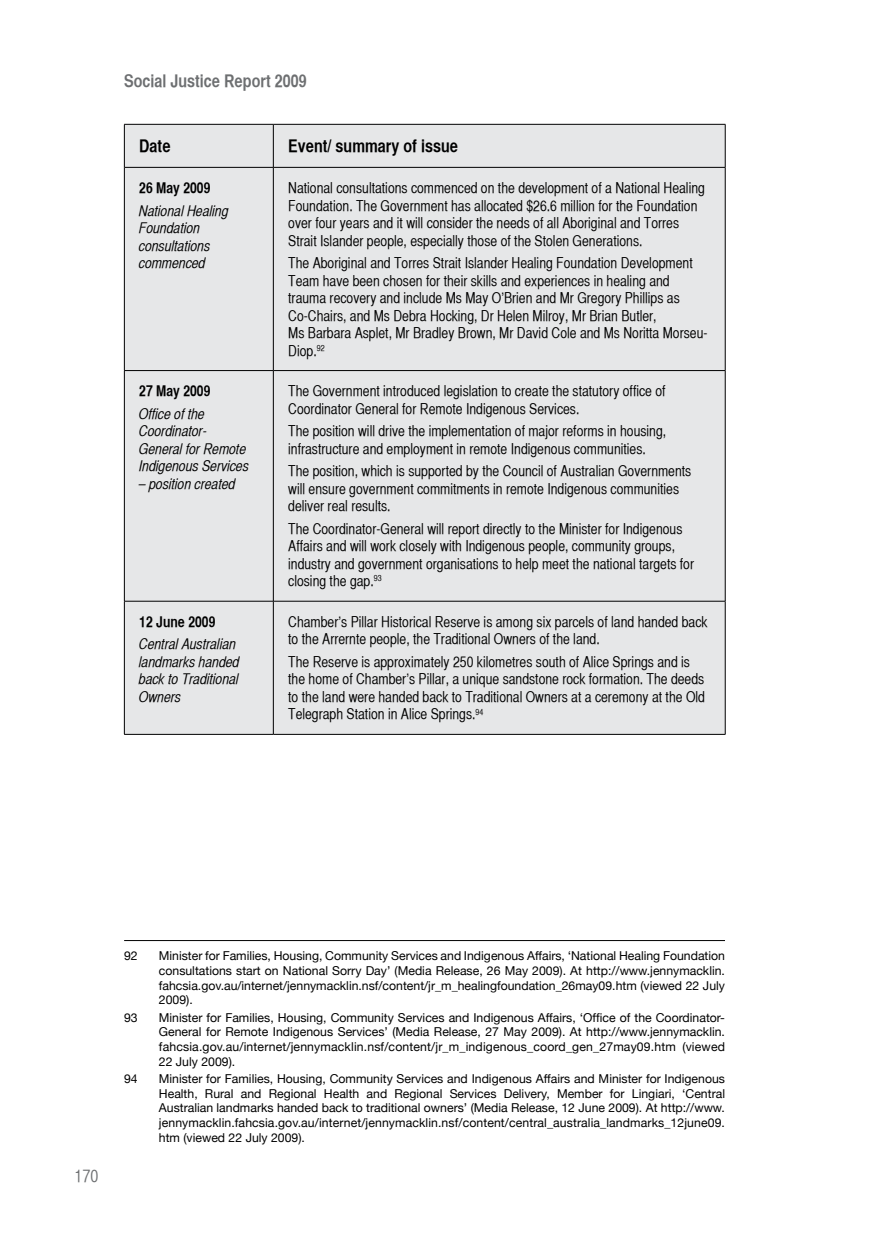
<style>
.page{position:relative;width:874px;height:1241px;background:#fff}
.page>*{position:absolute;margin:0;border:0;box-sizing:border-box;transform-origin:0 0}
.t1{font:17.5px "Helvetica CY Bold";color:#000}
.t2{font:17.5px "Helvetica CY Bold";color:#6d6f71}
.t3{font:17.5px "Helvetica CY Plain";color:#6d6f71}
.t4{font:14.88px/17.5px "Helvetica CY Plain";color:#000}
.t5{font:14.88px/17.5px "Helvetica CY Oblique";color:#000}
.t6{font:14.88px "Helvetica CY Bold";color:#000}
.t7{font:12.25px/14.7px "Helvetica Neue";color:#000;text-align:justify}
</style>
<div class="page">
<div style="left:125px;top:125px;width:599px;height:609px;background:#e6e7e8"></div>
<hr style="left:273px;top:124px;width:1px;height:43px;background:#000">
<hr style="left:273px;top:167px;width:1px;height:203px;background:#000">
<hr style="left:273px;top:371px;width:1px;height:230px;background:#000">
<hr style="left:273px;top:601px;width:1px;height:133px;background:#000">
<hr style="left:124px;top:124px;width:149px;height:1px;background:#000">
<hr style="left:124px;top:124px;width:1px;height:43px;background:#000">
<hr style="left:273px;top:124px;width:452px;height:1px;background:#000">
<hr style="left:724px;top:124px;width:1px;height:43px;background:#000">
<hr style="left:124px;top:167px;width:149px;height:1px;background:#000">
<hr style="left:273px;top:167px;width:451px;height:1px;background:#000">
<hr style="left:124px;top:167px;width:1px;height:203px;background:#000">
<hr style="left:724px;top:167px;width:1px;height:203px;background:#000">
<hr style="left:124px;top:370px;width:149px;height:1px;background:#000">
<hr style="left:124px;top:371px;width:1px;height:230px;background:#000">
<hr style="left:273px;top:370px;width:452px;height:1px;background:#000">
<hr style="left:724px;top:371px;width:1px;height:230px;background:#000">
<hr style="left:124px;top:601px;width:149px;height:1px;background:#000">
<hr style="left:124px;top:601px;width:1px;height:133px;background:#000">
<hr style="left:273px;top:601px;width:452px;height:1px;background:#000">
<hr style="left:724px;top:601px;width:1px;height:133px;background:#000">
<hr style="left:124px;top:734px;width:149px;height:1px;background:#000">
<hr style="left:273px;top:734px;width:452px;height:1px;background:#000">
<hr style="left:124px;top:940px;width:600px;height:1px;background:#000">
<p class="t2" style="left:124px;top:70px;width:184px">Social Justice Report 2009</p>
<p class="t1" style="left:139px;top:135px;width:33px">Date</p>
<p class="t1" style="left:288px;top:135px;width:171px">Event/ summary of issue</p>
<p class="t6" style="left:139px;top:179px;width:73px">26 May 2009</p>
<p class="t5" style="left:139px;top:201px;width:91px">National Healing<br>Foundation consultations commenced</p>
<p class="t4" style="left:288px;top:179px;width:418px">National consultations commenced on the development of a National Healing Foundation. The Government has allocated $26.6 million for the Foundation over four years and it will consider the needs of all Aboriginal and Torres Strait Islander people, especially those of the Stolen Generations.</p>
<p class="t4" style="left:288px;top:254px;width:420px">The Aboriginal and Torres Strait Islander Healing Foundation Development Team have been chosen for their skills and experiences in healing and trauma recovery and include Ms May O’Brien and Mr Gregory Phillips as Co-Chairs, and Ms Debra Hocking, Dr Helen Milroy, Mr Brian Butler,<br>Ms Barbara Asplet, Mr Bradley Brown, Mr David Cole and Ms Noritta Morseu-Diop.<sup>92</sup></p>
<p class="t6" style="left:139px;top:382px;width:73px">27 May 2009</p>
<p class="t5" style="left:139px;top:405px;width:111px">Office of the<br>Coordinator-<br>General for Remote<br>Indigenous Services</p>
<p class="t5" style="left:139px;top:475px;width:98px">– position created</p>
<p class="t6" style="left:139px;top:612px;width:78px">12 June 2009</p>
<p class="t5" style="left:139px;top:635px;width:102px">Central Australian landmarks handed back to Traditional<br>Owners</p>
<p class="t4" style="left:288px;top:382px;width:378px">The Government introduced legislation to create the statutory office of<br>Coordinator General for Remote Indigenous Services.</p>
<p class="t4" style="left:288px;top:422px;width:379px">The position will drive the implementation of major reforms in housing, infrastructure and employment in remote Indigenous communities.</p>
<p class="t4" style="left:288px;top:462px;width:404px">The position, which is supported by the Council of Australian Governments will ensure government commitments in remote Indigenous communities deliver real results.</p>
<p class="t4" style="left:288px;top:519px;width:407px">The Coordinator-General will report directly to the Minister for Indigenous Affairs and will work closely with Indigenous people, community groups, industry and government organisations to help meet the national targets for closing the gap.<sup>93</sup></p>
<p class="t4" style="left:288px;top:613px;width:420px">Chamber’s Pillar Historical Reserve is among six parcels of land handed back to the Arrernte people, the Traditional Owners of the land.</p>
<p class="t4" style="left:288px;top:653px;width:418px">The Reserve is approximately 250 kilometres south of Alice Springs and is the home of Chamber’s Pillar, a unique sandstone rock formation. The deeds to the land were handed back to Traditional Owners at a ceremony at the Old Telegraph Station in Alice Springs.<sup>94</sup></p>
<p class="t3" style="left:74px;top:1165px;width:25px">170</p>
<p class="t7" style="left:124px;top:948px;width:15px">92</p>
<p class="t7" style="left:159px;top:948px;width:567px">Minister for Families, Housing, Community Services and Indigenous Affairs, ‘National Healing Foundation consultations start on National Sorry Day’ (Media Release, 26 May 2009). At http://www.jennymacklin. fahcsia.gov.au/internet/jennymacklin.nsf/content/jr_m_healingfoundation_26may09.htm (viewed 22 July 2009).</p>
<p class="t7" style="left:124px;top:1009px;width:15px">93</p>
<p class="t7" style="left:159px;top:1009px;width:567px">Minister for Families, Housing, Community Services and Indigenous Affairs, ‘Office of the Coordinator-General for Remote Indigenous Services’ (Media Release, 27 May 2009). At http://www.jennymacklin. fahcsia.gov.au/internet/jennymacklin.nsf/content/jr_m_indigenous_coord_gen_27may09.htm (viewed 22 July 2009).</p>
<p class="t7" style="left:124px;top:1070px;width:15px">94</p>
<p class="t7" style="left:159px;top:1070px;width:567px">Minister for Families, Housing, Community Services and Indigenous Affairs and Minister for Indigenous Health, Rural and Regional Health and Regional Services Delivery, Member for Lingiari, ‘Central Australian landmarks handed back to traditional owners’ (Media Release, 12 June 2009). At http://www. jennymacklin.fahcsia.gov.au/internet/jennymacklin.nsf/content/central_australia_landmarks_12june09. htm (viewed 22 July 2009).</p>
</div>
